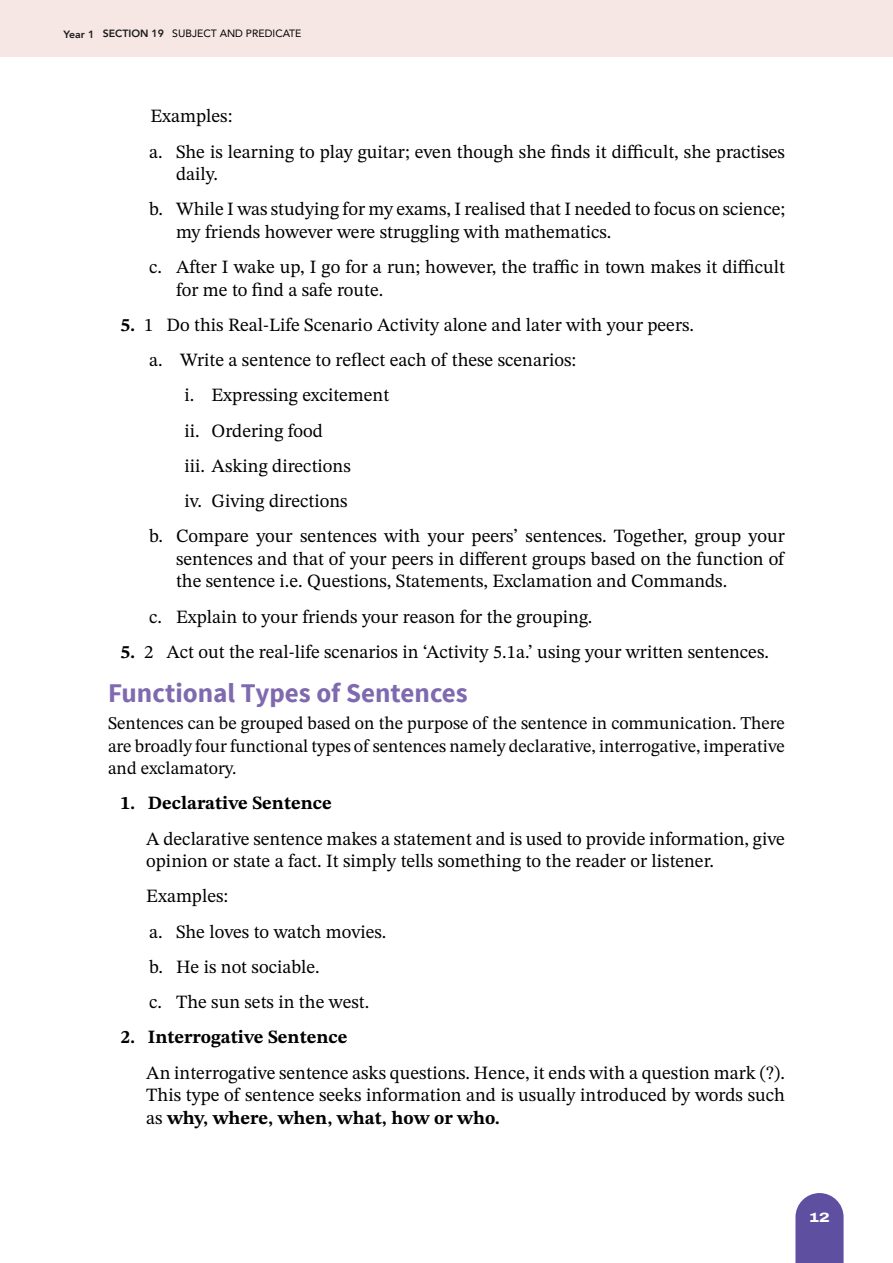
<style>
.page{position:relative;width:893px;height:1263px;background:#fff}
.page>*{position:absolute;margin:0;border:0;box-sizing:border-box;transform-origin:0 0}
.t1{font:700 27px "Source Sans Pro";color:#7f6aaf}
.t2{font:18.75px/35.2px "STIX Two Text";color:#000}
.t3{font:700 18.75px "STIX Two Text";color:#000}
.t4{font:18px/22.5px "STIX Two Text";color:#000;text-align:justify}
.t5{font:800 13.5px "Archivo Expanded";color:#fff}
.t6{font:10.5px "Avenir LT Std";color:#000}
.s1{font-family:"Avenir";font-weight:800;color:#1a1a1a}
.s2{font-weight:700}
</style>
<div class="page">
<svg style="left:795px;top:1193px;width:49px;height:70px;background:#6d5fa9"></svg>
<div style="left:0;top:0;width:893px;height:57px;background:#f6e6e4"></div>
<p class="t6" style="left:64px;top:28px;width:239px"><span class="s1">Year 1 SECTION 19</span> SUBJECT AND PREDICATE</p>
<p class="t2" style="left:149px;top:98px;width:637px">Examples:<br>a. She is learning to play guitar; even though she finds it difficult, she practises</p>
<p class="t2" style="left:149px;top:156px;width:637px;text-indent:27px">daily.<br>b. While I was studying for my exams, I realised that I needed to focus on science;</p>
<p class="t2" style="left:149px;top:214px;width:637px;text-indent:27px">my friends however were struggling with mathematics.<br>c. After I wake up, I go for a run; however, the traffic in town makes it difficult</p>
<p class="t2" style="left:176px;top:272px;width:209px">for me to find a safe route.</p>
<p class="t2" style="left:121px;top:307px;width:575px"><span class="s2">5.</span> 1 Do this Real-Life Scenario Activity alone and later with your peers.</p>
<p class="t2" style="left:149px;top:342px;width:429px">a. Write a sentence to reflect each of these scenarios:</p>
<p class="t2" style="left:185px;top:377px;width:206px">i. Expressing excitement</p>
<p class="t2" style="left:185px;top:413px;width:140px">ii. Ordering food</p>
<p class="t2" style="left:185px;top:448px;width:168px">iii. Asking directions</p>
<p class="t2" style="left:185px;top:483px;width:165px">iv. Giving directions</p>
<p class="t2" style="left:149px;top:518px;width:637px">b. Compare your sentences with your peers’ sentences. Together, group your</p>
<p class="t2" style="left:176px;top:547px;width:609px;line-height:22.5px">sentences and that of your peers in different groups based on the function of the sentence i.e. Questions, Statements, Exclamation and Commands.</p>
<p class="t2" style="left:149px;top:599px;width:445px">c. Explain to your friends your reason for the grouping.</p>
<p class="t2" style="left:121px;top:634px;width:650px"><span class="s2">5.</span> 2 Act out the real-life scenarios in ‘Activity 5.1a.’ using your written sentences.</p>
<h1 class="t1" style="left:108px;top:676px;width:361px">Functional Types of Sentences</h1>
<p class="t4" style="left:108px;top:712px;width:678px">Sentences can be grouped based on the purpose of the sentence in communication. There are broadly four functional types of sentences namely declarative, interrogative, imperative and exclamatory.</p>
<p class="t3" style="left:121px;top:790px;width:213px">1. Declarative Sentence</p>
<p class="t2" style="left:146px;top:827px;width:640px;line-height:22.5px">A declarative sentence makes a statement and is used to provide information, give opinion or state a fact. It simply tells something to the reader or listener.</p>
<p class="t2" style="left:146px;top:878px;width:242px">Examples:<br>a. She loves to watch movies. b. He is not sociable.<br>c. The sun sets in the west.</p>
<p class="t3" style="left:121px;top:1024px;width:228px">2. Interrogative Sentence</p>
<p class="t2" style="left:146px;top:1061px;width:640px;line-height:22.5px;text-align:justify">An interrogative sentence asks questions. Hence, it ends with a question mark (?).<br>This type of sentence seeks information and is usually introduced by words such as <span class="s2">why, where, when, what, how or who.</span></p>
<p class="t5" style="left:809px;top:1207px;width:22px">12</p>
</div>
